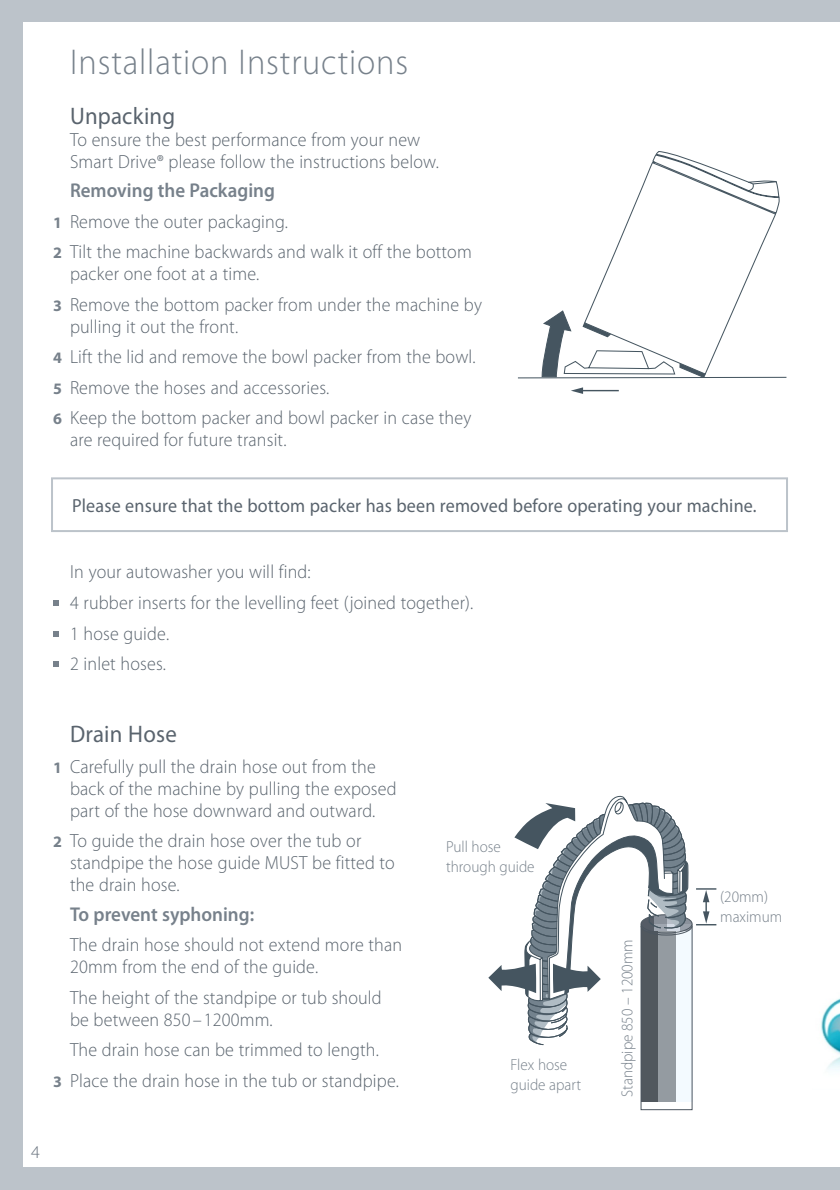
<style>
.page{position:relative;width:840px;height:1190px;background:#fff}
.page>*{position:absolute;margin:0;border:0;box-sizing:border-box;transform-origin:0 0}
.t1{font:300 36px "Myriad Pro";letter-spacing:.025em;color:#77818b;scale:.95 1}
.t2{font:24px "Myriad Pro";letter-spacing:.01em;color:#5a646e;scale:.95 1}
.t3{font:600 20px "Myriad Pro";color:#77818b;scale:.95 1}
.t4{font:300 19px/30.6px "Myriad Pro";letter-spacing:.01em;color:#5a646e;scale:.95 1}
.t5{font:19px "Myriad Pro";letter-spacing:.01em;color:#5a646e;scale:.95 1}
.t6{font:300 18px "Myriad Pro";color:#69737e}
.t7{font:300 16px/20px "Myriad Pro";color:#77818b;scale:.95 1}
.s1{font-weight:700;font-size:16px;color:#77818b}
</style>
<div class="page">
<img style="left:821px;top:998px;width:19px;height:72px">
<svg style="left:53px;top:600px;width:6px;height:6px"></svg>
<svg style="left:53px;top:631px;width:6px;height:6px"></svg>
<svg style="left:53px;top:661px;width:6px;height:6px"></svg>
<div style="left:51px;top:477px;width:737px;height:55px;border:2px solid #bcc3ca"></div>
<svg style="left:589px;top:151px;width:191px;height:160px"></svg>
<svg style="left:651px;top:154px;width:128px;height:61px"></svg>
<svg style="left:518px;top:311px;width:269px;height:68px"></svg>
<hr style="left:581px;top:390px;width:38px;height:1px;background:#455560">
<svg style="left:571px;top:387px;width:12px;height:7px"></svg>
<svg style="left:643px;top:929px;width:48px;height:173px"></svg>
<div style="left:641px;top:926px;width:52px;height:184px;border:1px solid #4c5660"></div>
<div style="left:641px;top:917px;width:51px;height:18px;background:#666e78;border-radius:50%"></div>
<div style="left:641px;top:916px;width:52px;height:20px;border:1px solid #4c5660;border-radius:50%"></div>
<svg style="left:641px;top:915px;width:51px;height:18px"></svg>
<div style="left:641px;top:914px;width:52px;height:20px;border:1px solid #4c5660;border-radius:50%"></div>
<svg style="left:488px;top:795px;width:201px;height:251px"></svg>
<hr style="left:696px;top:888px;width:20px;height:2px;background:#455560">
<hr style="left:705px;top:894px;width:2px;height:22px;background:#455560">
<svg style="left:696px;top:911px;width:20px;height:14px"></svg>
<svg style="left:703px;top:890px;width:6px;height:12px"></svg>
<div style="left:0;top:1167px;width:839px;height:23px;background:#bcc3ca"></div>
<div style="left:0;top:0;width:839px;height:22px;background:#bcc3ca"></div>
<div style="left:0;top:0;width:23px;height:1190px;background:#bcc3ca"></div>
<h1 class="t1" style="left:70px;top:48px;width:357px">Installation Instructions</h1>
<p class="t2" style="left:70px;top:107px;width:112px">Unpacking</p>
<p class="t4" style="left:70px;top:130px;width:390px;line-height:22px">To ensure the best performance from your new<br>Smart Drive® please follow the instructions below.</p>
<p class="t3" style="left:70px;top:183px;width:217px">Removing the Packaging</p>
<p class="t4" style="left:53px;top:208px;width:442px"><span class="s1">1</span> Remove the outer packaging.<br><span class="s1">2</span> Tilt the machine backwards and walk it off the bottom</p>
<p class="t4" style="left:53px;top:261px;width:453px;text-indent:17px">packer one foot at a time.<br><span class="s1">3</span> Remove the bottom packer from under the machine by</p>
<p class="t4" style="left:53px;top:313px;width:446px;text-indent:17px">pulling it out the front.<br><span class="s1">4</span> Lift the lid and remove the bowl packer from the bowl.<br><span class="s1">5</span> Remove the hoses and accessories.<br><span class="s1">6</span> Keep the bottom packer and bowl packer in case they</p>
<p class="t4" style="left:70px;top:427px;width:229px">are required for future transit.</p>
<p class="t5" style="left:72px;top:498px;width:722px">Please ensure that the bottom packer has been removed before operating your machine.</p>
<p class="t4" style="left:70px;top:559px;width:426px">In your autowasher you will find:<br>4 rubber inserts for the levelling feet (joined together).<br>1 hose guide.<br>2 inlet hoses.</p>
<p class="t2" style="left:70px;top:725px;width:114px">Drain Hose</p>
<p class="t4" style="left:70px;top:757px;width:345px;line-height:22px;text-indent:-17px"><span class="s1">1</span> Carefully pull the drain hose out from the back of the machine by pulling the exposed part of the hose downward and outward.</p>
<p class="t4" style="left:70px;top:831px;width:343px;line-height:22px;text-indent:-17px"><span class="s1">2</span> To guide the drain hose over the tub or standpipe the hose guide MUST be fitted to the drain hose.</p>
<p class="t3" style="left:70px;top:906px;width:195px">To prevent syphoning:</p>
<p class="t4" style="left:70px;top:936px;width:351px;line-height:22px">The drain hose should not extend more than<br>20mm from the end of the guide.</p>
<p class="t4" style="left:70px;top:988px;width:330px;line-height:22px">The height of the standpipe or tub should be between 850–1200mm.</p>
<p class="t4" style="left:53px;top:1036px;width:366px;text-align:center">The drain hose can be trimmed to length.<br><span class="s1">3</span> Place the drain hose in the tub or standpipe.</p>
<p class="t6" style="left:31px;top:1145px;width:10px">4</p>
<p class="t7" style="left:446px;top:838px;width:95px">Pull hose through guide</p>
<p class="t7" style="left:510px;top:1056px;width:76px">Flex hose guide apart</p>
<p class="t7" style="left:619px;top:1097px;width:168px;rotate:-90deg">Standpipe 850 – 1200mm</p>
<p class="t7" style="left:720px;top:888px;width:67px">(20mm) maximum</p>
</div>
